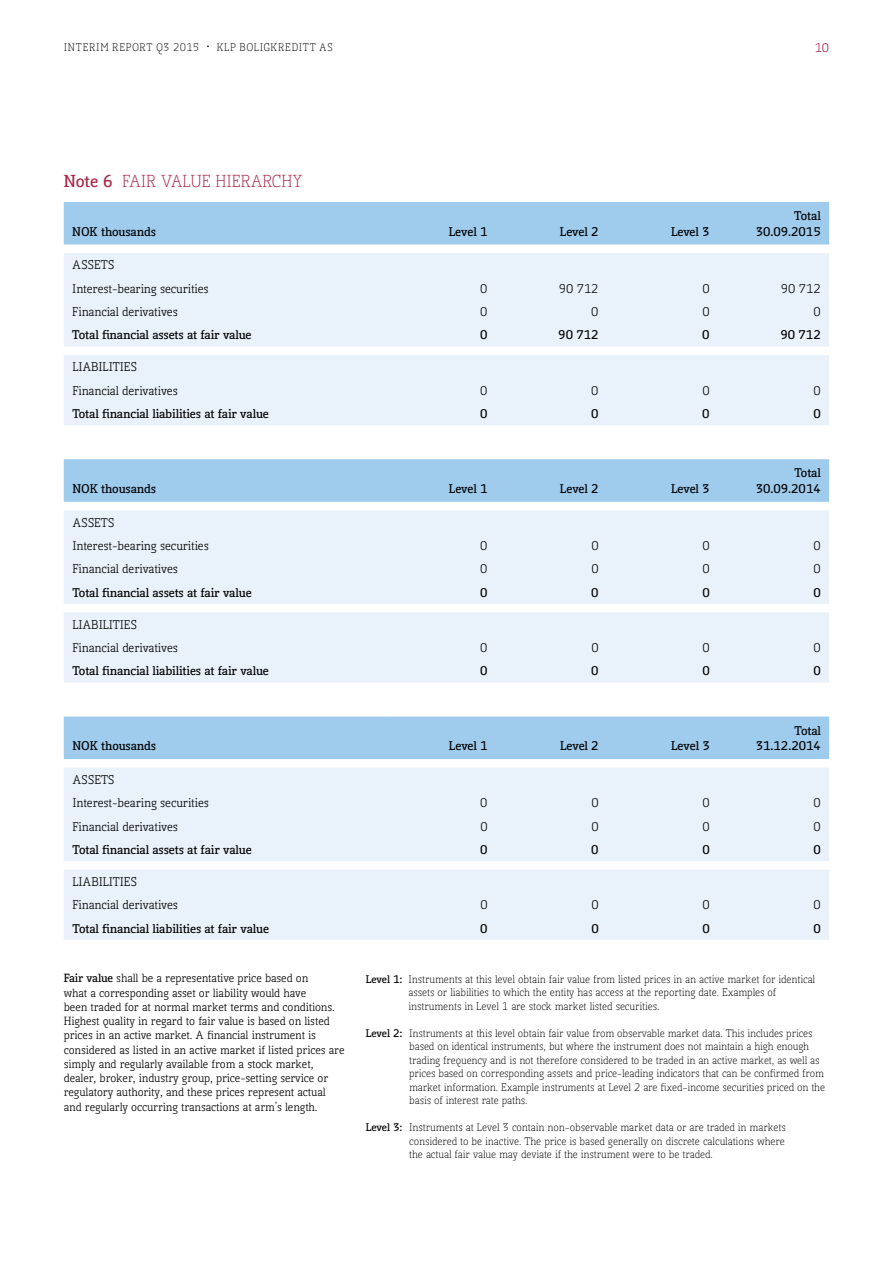
<style>
.page{position:relative;width:893px;height:1263px;background:#fff}
.page>*{position:absolute;margin:0;border:0;box-sizing:border-box;transform-origin:0 0}
.t1{font:300 16.5px "Kofi Pure Serif";color:#a92647}
.t2{font:700 12px/15.8px "Kofi Pure Serif";color:#000;text-align:right}
.t3{font:12px/23.4px "Kofi Pure Serif";color:#000}
.t4{font:12px "Kofi Pure Serif";color:#a7214d}
.t5{font:11.25px/14.2px "Kofi Pure Serif";color:#000}
.t6{font:300 10.5px/13.5px "Kofi Pure Serif";letter-spacing:-.005em;color:#000}
.t7{font:300 10.5px "Kofi Pure Serif";letter-spacing:.065em;color:#000}
.s1{font-weight:700}
</style>
<div class="page">
<div style="left:64px;top:202px;width:765px;height:43px;background:#9fcbed"></div>
<svg style="left:64px;top:253px;width:765px;height:687px;fill:#e9f1fa"></svg>
<p class="t7" style="left:64px;top:40px;width:271px">INTERIM REPORT Q3 2015 • KLP BOLIGKREDITT AS</p>
<p class="t4" style="left:815px;top:40px;width:16px">10</p>
<h1 class="t1" style="left:64px;top:171px;width:240px"><span class="s1">Note 6</span> FAIR VALUE HIERARCHY</h1>
<p class="t2" style="left:72px;top:223px;width:85px">NOK thousands</p>
<p class="t2" style="left:449px;top:223px;width:40px">Level 1</p>
<p class="t2" style="left:560px;top:223px;width:40px">Level 2</p>
<p class="t2" style="left:671px;top:223px;width:40px">Level 3</p>
<p class="t2" style="left:756px;top:208px;width:67px">Total<br>30.09.2015</p>
<p class="t3" style="left:72px;top:254px;width:138px">ASSETS<br>Interest-bearing securities</p>
<p class="t3" style="left:480px;top:277px;width:9px">0</p>
<p class="t3" style="left:559px;top:277px;width:41px">90 712</p>
<p class="t3" style="left:702px;top:277px;width:9px">0</p>
<p class="t3" style="left:781px;top:277px;width:41px">90 712</p>
<p class="t3" style="left:72px;top:300px;width:107px">Financial derivatives</p>
<p class="t3" style="left:480px;top:300px;width:9px">0</p>
<p class="t3" style="left:591px;top:300px;width:9px">0</p>
<p class="t3" style="left:702px;top:300px;width:9px">0</p>
<p class="t3" style="left:813px;top:300px;width:9px">0</p>
<p class="t2" style="left:72px;top:327px;width:181px">Total financial assets at fair value</p>
<p class="t2" style="left:480px;top:327px;width:9px">0</p>
<p class="t2" style="left:558px;top:327px;width:42px">90 712</p>
<p class="t2" style="left:702px;top:327px;width:9px">0</p>
<p class="t2" style="left:780px;top:327px;width:42px">90 712</p>
<p class="t3" style="left:72px;top:356px;width:107px">LIABILITIES<br>Financial derivatives</p>
<p class="t3" style="left:480px;top:379px;width:9px">0</p>
<p class="t3" style="left:591px;top:379px;width:9px">0</p>
<p class="t3" style="left:702px;top:379px;width:9px">0</p>
<p class="t3" style="left:813px;top:379px;width:9px">0</p>
<p class="t2" style="left:72px;top:406px;width:198px">Total financial liabilities at fair value</p>
<p class="t2" style="left:480px;top:406px;width:9px">0</p>
<p class="t2" style="left:591px;top:406px;width:9px">0</p>
<p class="t2" style="left:702px;top:406px;width:9px">0</p>
<p class="t2" style="left:813px;top:406px;width:9px">0</p>
<p class="t2" style="left:72px;top:481px;width:85px">NOK thousands</p>
<p class="t2" style="left:449px;top:481px;width:40px">Level 1</p>
<p class="t2" style="left:560px;top:481px;width:40px">Level 2</p>
<p class="t2" style="left:671px;top:481px;width:40px">Level 3</p>
<p class="t2" style="left:756px;top:465px;width:67px">Total<br>30.09.2014</p>
<p class="t3" style="left:72px;top:511px;width:138px">ASSETS<br>Interest-bearing securities</p>
<p class="t3" style="left:480px;top:534px;width:9px">0</p>
<p class="t3" style="left:591px;top:534px;width:9px">0</p>
<p class="t3" style="left:702px;top:534px;width:9px">0</p>
<p class="t3" style="left:813px;top:534px;width:9px">0</p>
<p class="t3" style="left:72px;top:558px;width:107px">Financial derivatives</p>
<p class="t3" style="left:480px;top:558px;width:9px">0</p>
<p class="t3" style="left:591px;top:558px;width:9px">0</p>
<p class="t3" style="left:702px;top:558px;width:9px">0</p>
<p class="t3" style="left:813px;top:558px;width:9px">0</p>
<p class="t2" style="left:72px;top:584px;width:181px">Total financial assets at fair value</p>
<p class="t2" style="left:480px;top:584px;width:9px">0</p>
<p class="t2" style="left:591px;top:584px;width:9px">0</p>
<p class="t2" style="left:702px;top:584px;width:9px">0</p>
<p class="t2" style="left:813px;top:584px;width:9px">0</p>
<p class="t3" style="left:72px;top:613px;width:107px">LIABILITIES<br>Financial derivatives</p>
<p class="t3" style="left:480px;top:636px;width:9px">0</p>
<p class="t3" style="left:591px;top:636px;width:9px">0</p>
<p class="t3" style="left:702px;top:636px;width:9px">0</p>
<p class="t3" style="left:813px;top:636px;width:9px">0</p>
<p class="t2" style="left:72px;top:663px;width:198px">Total financial liabilities at fair value</p>
<p class="t2" style="left:480px;top:663px;width:9px">0</p>
<p class="t2" style="left:591px;top:663px;width:9px">0</p>
<p class="t2" style="left:702px;top:663px;width:9px">0</p>
<p class="t2" style="left:813px;top:663px;width:9px">0</p>
<p class="t2" style="left:72px;top:738px;width:85px">NOK thousands</p>
<p class="t2" style="left:449px;top:738px;width:40px">Level 1</p>
<p class="t2" style="left:560px;top:738px;width:40px">Level 2</p>
<p class="t2" style="left:671px;top:738px;width:40px">Level 3</p>
<p class="t2" style="left:756px;top:722px;width:67px">Total<br>31.12.2014</p>
<p class="t3" style="left:72px;top:768px;width:138px">ASSETS<br>Interest-bearing securities</p>
<p class="t3" style="left:480px;top:791px;width:9px">0</p>
<p class="t3" style="left:591px;top:791px;width:9px">0</p>
<p class="t3" style="left:702px;top:791px;width:9px">0</p>
<p class="t3" style="left:814px;top:791px;width:9px">0</p>
<p class="t3" style="left:72px;top:815px;width:107px">Financial derivatives</p>
<p class="t3" style="left:480px;top:815px;width:9px">0</p>
<p class="t3" style="left:591px;top:815px;width:9px">0</p>
<p class="t3" style="left:702px;top:815px;width:9px">0</p>
<p class="t3" style="left:814px;top:815px;width:9px">0</p>
<p class="t2" style="left:72px;top:842px;width:181px">Total financial assets at fair value</p>
<p class="t2" style="left:480px;top:842px;width:9px">0</p>
<p class="t2" style="left:591px;top:842px;width:9px">0</p>
<p class="t2" style="left:702px;top:842px;width:9px">0</p>
<p class="t2" style="left:813px;top:842px;width:9px">0</p>
<p class="t3" style="left:72px;top:870px;width:107px">LIABILITIES<br>Financial derivatives</p>
<p class="t3" style="left:480px;top:893px;width:9px">0</p>
<p class="t3" style="left:591px;top:893px;width:9px">0</p>
<p class="t3" style="left:702px;top:893px;width:9px">0</p>
<p class="t3" style="left:814px;top:893px;width:9px">0</p>
<p class="t2" style="left:72px;top:920px;width:198px">Total financial liabilities at fair value</p>
<p class="t2" style="left:480px;top:920px;width:9px">0</p>
<p class="t2" style="left:591px;top:920px;width:9px">0</p>
<p class="t2" style="left:702px;top:920px;width:9px">0</p>
<p class="t2" style="left:813px;top:920px;width:9px">0</p>
<p class="t5" style="left:64px;top:971px;width:282px"><span class="s1">Fair value</span> shall be a representative price based on<br>what a corresponding asset or liability would have<br>been traded for at normal market terms and conditions.<br>Highest quality in regard to fair value is based on listed prices in an active market. A financial instrument is considered as listed in an active market if listed prices are simply and regularly available from a stock market, dealer, broker, industry group, price-setting service or regulatory authority, and these prices represent actual and regularly occurring transactions at arm’s length.</p>
<p class="t6" style="left:409px;top:973px;width:408px;text-indent:-43px"><span class="s1">Level 1:</span> Instruments at this level obtain fair value from listed prices in an active market for identical assets or liabilities to which the entity has access at the reporting date. Examples of instruments in Level 1 are stock market listed securities.</p>
<p class="t6" style="left:409px;top:1027px;width:417px;text-indent:-44px"><span class="s1">Level 2:</span> Instruments at this level obtain fair value from observable market data. This includes prices based on identical instruments, but where the instrument does not maintain a high enough trading frequency and is not therefore considered to be traded in an active market, as well as prices based on corresponding assets and price-leading indicators that can be confirmed from market information. Example instruments at Level 2 are fixed-income securities priced on the basis of interest rate paths.</p>
<p class="t6" style="left:409px;top:1121px;width:378px;text-align:justify;text-indent:-44px"><span class="s1">Level 3:</span> Instruments at Level 3 contain non-observable market data or are traded in markets considered to be inactive. The price is based generally on discrete calculations where the actual fair value may deviate if the instrument were to be traded.</p>
</div>
